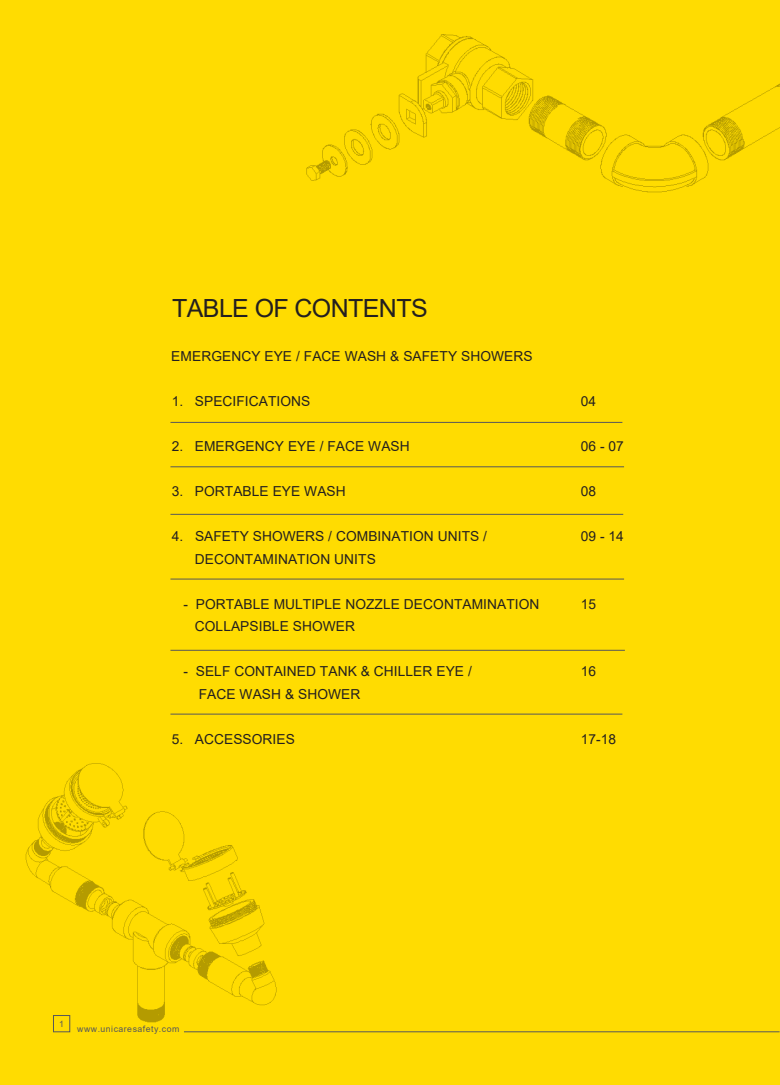
<style>
.page{position:relative;width:780px;height:1085px;background:#fff}
.page>*{position:absolute;margin:0;border:0;box-sizing:border-box;transform-origin:0 0}
.t1{font:25px "Arial";letter-spacing:-.025em;color:#231f20}
.t2{font:13.75px "Arial";letter-spacing:.005em;color:#231f20}
.t3{font:8.75px "Arial";letter-spacing:.055em;color:#57585a}
</style>
<div class="page">
<div style="left:0;top:0;width:780px;height:1084px;background:#ffdc01"></div>
<img style="left:306px;top:34px;width:474px;height:159px">
<img style="left:25px;top:763px;width:252px;height:269px">
<div style="left:53px;top:1015px;width:17px;height:16px;border:1px solid #57585a"></div>
<hr style="left:184px;top:1031px;width:595px;height:1px;background:#57585a">
<hr style="left:170px;top:422px;width:452px;height:1px;background:#57585a">
<hr style="left:170px;top:466px;width:454px;height:1px;background:#57585a">
<hr style="left:170px;top:514px;width:453px;height:1px;background:#57585a">
<hr style="left:170px;top:578px;width:454px;height:1px;background:#57585a">
<hr style="left:170px;top:650px;width:455px;height:1px;background:#57585a">
<hr style="left:170px;top:713px;width:452px;height:1px;background:#57585a">
<h1 class="t1" style="left:172px;top:290px;width:257px">TABLE OF CONTENTS</h1>
<p class="t2" style="left:171px;top:347px;width:363px">EMERGENCY EYE / FACE WASH &amp; SAFETY SHOWERS</p>
<p class="t2" style="left:172px;top:392px;width:140px">1. SPECIFICATIONS</p>
<p class="t2" style="left:580px;top:392px;width:17px">04</p>
<p class="t2" style="left:172px;top:437px;width:239px">2. EMERGENCY EYE / FACE WASH</p>
<p class="t2" style="left:580px;top:437px;width:45px">06 - 07</p>
<p class="t2" style="left:172px;top:482px;width:175px">3. PORTABLE EYE WASH</p>
<p class="t2" style="left:580px;top:482px;width:17px">08</p>
<p class="t2" style="left:172px;top:527px;width:317px">4. SAFETY SHOWERS / COMBINATION UNITS /</p>
<p class="t2" style="left:580px;top:527px;width:45px">09 - 14</p>
<p class="t2" style="left:195px;top:549px;width:182px">DECONTAMINATION UNITS</p>
<p class="t2" style="left:183px;top:594px;width:357px">- PORTABLE MULTIPLE NOZZLE DECONTAMINATION</p>
<p class="t2" style="left:580px;top:594px;width:17px">15</p>
<p class="t2" style="left:195px;top:617px;width:162px">COLLAPSIBLE SHOWER</p>
<p class="t2" style="left:183px;top:662px;width:290px">- SELF CONTAINED TANK &amp; CHILLER EYE /</p>
<p class="t2" style="left:580px;top:662px;width:17px">16</p>
<p class="t2" style="left:199px;top:684px;width:163px">FACE WASH &amp; SHOWER</p>
<p class="t2" style="left:172px;top:729px;width:125px">5. ACCESSORIES</p>
<p class="t2" style="left:580px;top:729px;width:37px">17-18</p>
<p class="t3" style="left:59px;top:1018px;width:6px">1</p>
<p class="t3" style="left:77px;top:1022px;width:104px">www.unicaresafety.com</p>
</div>
